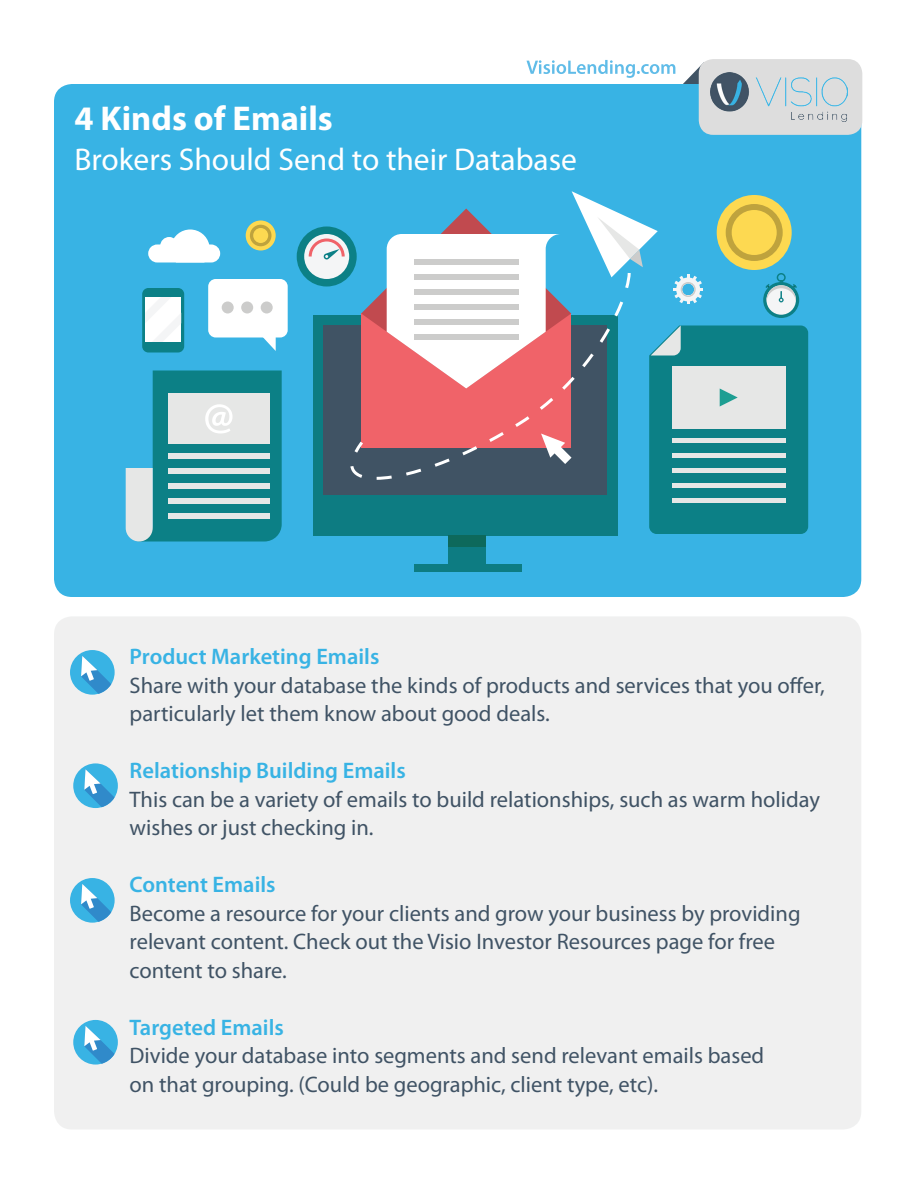
<style>
.page{position:relative;width:918px;height:1188px;background:#fff}
.page>*{position:absolute;margin:0;border:0;box-sizing:border-box;transform-origin:0 0}
.t1{font:700 34.5px "Myriad Pro";color:#fff}
.t2{font:31.5px "Myriad Pro";color:#fff}
.t3{font:22.5px/28.5px "Myriad Pro";color:#405365}
.t4{font:600 22.5px "Myriad Pro";color:#38b3e4}
</style>
<div class="page">
<div style="left:54px;top:84px;width:807px;height:513px;background:#38b3e4"></div>
<div style="left:313px;top:315px;width:305px;height:221px;background:#0d7c82"></div>
<div style="left:324px;top:326px;width:283px;height:169px;background:#405364"></div>
<div style="left:448px;top:536px;width:38px;height:30px;background:#0d7c82"></div>
<div style="left:414px;top:564px;width:108px;height:8px;background:#0d7c82"></div>
<div style="left:448px;top:536px;width:38px;height:12px;background:#0d695b"></div>
<div style="left:208px;top:279px;width:80px;height:59px;background:#fff;border-radius:8px"></div>
<svg style="left:256px;top:337px;width:20px;height:14px"></svg>
<div style="left:261px;top:302px;width:12px;height:12px;background:#cccccb;border-radius:50%"></div>
<div style="left:241px;top:302px;width:12px;height:12px;background:#cccccb;border-radius:50%"></div>
<div style="left:222px;top:302px;width:12px;height:12px;background:#cccccb;border-radius:50%"></div>
<div style="left:297px;top:226px;width:60px;height:60px;background:#0c8086;border-radius:50%"></div>
<div style="left:304px;top:234px;width:45px;height:45px;background:#f4f5f6;border-radius:50%"></div>
<svg style="left:309px;top:238px;width:36px;height:22px"></svg>
<svg style="left:246px;top:220px;width:30px;height:30px"></svg>
<div style="left:250px;top:225px;width:22px;height:21px;background:#bfa33d;border-radius:50%"></div>
<div style="left:253px;top:228px;width:15px;height:15px;background:#fdd951;border-radius:50%"></div>
<svg style="left:148px;top:230px;width:72px;height:32px"></svg>
<div style="left:160px;top:237px;width:18px;height:18px;background:#fff;border-radius:50%"></div>
<div style="left:142px;top:288px;width:42px;height:65px;background:#0c8086;border-radius:6px"></div>
<svg style="left:145px;top:297px;width:36px;height:45px;background:#fbfbfc"></svg>
<svg style="left:361px;top:191px;width:447px;height:343px"></svg>
<svg style="left:126px;top:370px;width:156px;height:172px;background:#65aeb6"></svg>
<svg style="left:350px;top:273px;width:281px;height:207px"></svg>
<div style="left:54px;top:616px;width:807px;height:514px;background:#f0f0f0;border-radius:18px"></div>
<div style="left:699px;top:59px;width:163px;height:76px;background:#ddd;border-radius:15px"></div>
<svg style="left:527px;top:60px;width:204px;height:55px"></svg>
<img style="left:710px;top:73px;width:137px;height:49px">
<div style="left:73px;top:763px;width:45px;height:45px;background:#38b3e4;border-radius:50%"></div>
<svg style="left:84px;top:769px;width:31px;height:38px"></svg>
<div style="left:70px;top:650px;width:45px;height:45px;background:#38b3e4;border-radius:50%"></div>
<svg style="left:81px;top:656px;width:30px;height:38px"></svg>
<div style="left:73px;top:1020px;width:45px;height:45px;background:#38b3e4;border-radius:50%"></div>
<svg style="left:84px;top:1026px;width:31px;height:38px"></svg>
<div style="left:70px;top:878px;width:45px;height:45px;background:#38b3e4;border-radius:50%"></div>
<svg style="left:81px;top:884px;width:30px;height:38px"></svg>
<h1 class="t1" style="left:75px;top:96px;width:260px">4 Kinds of Emails</h1>
<h2 class="t2" style="left:75px;top:140px;width:504px">Brokers Should Send to their Database</h2>
<p class="t4" style="left:130px;top:642px;width:251px">Product Marketing Emails</p>
<p class="t3" style="left:130px;top:671px;width:697px">Share with your database the kinds of products and services that you offer, particularly let them know about good deals.</p>
<p class="t4" style="left:130px;top:756px;width:278px">Relationship Building Emails</p>
<p class="t3" style="left:130px;top:785px;width:692px">This can be a variety of emails to build relationships, such as warm holiday wishes or just checking in.</p>
<p class="t4" style="left:130px;top:870px;width:148px">Content Emails</p>
<p class="t3" style="left:130px;top:899px;width:673px">Become a resource for your clients and grow your business by providing relevant content. Check out the Visio Investor Resources page for free content to share.</p>
<p class="t4" style="left:130px;top:1013px;width:156px">Targeted Emails</p>
<p class="t3" style="left:130px;top:1041px;width:636px">Divide your database into segments and send relevant emails based on that grouping. (Could be geographic, client type, etc).</p>
</div>
